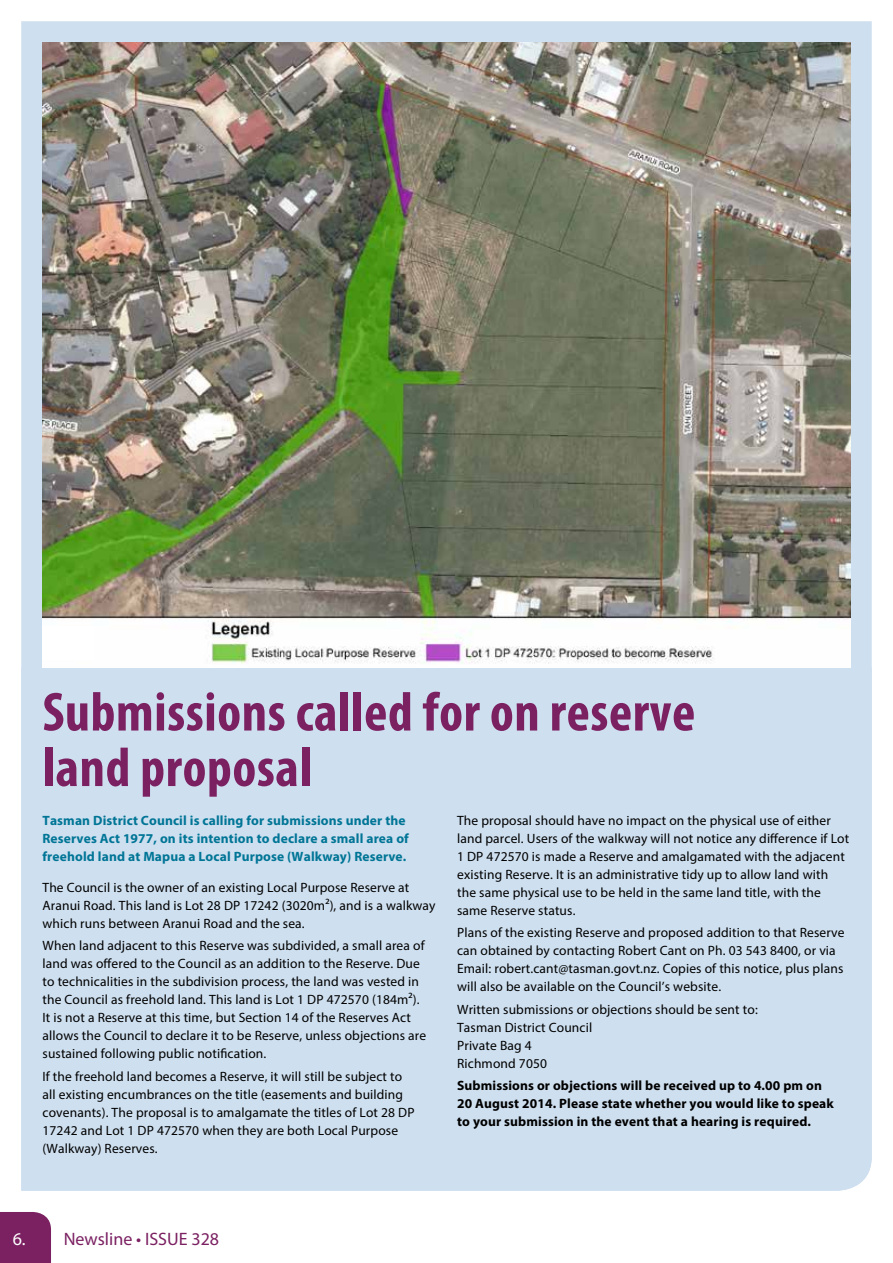
<style>
.page{position:relative;width:893px;height:1263px;background:#fff}
.page>*{position:absolute;margin:0;border:0;box-sizing:border-box;transform-origin:0 0}
.t1{font:700 condensed 55.5px/55.5px "Myriad Pro";letter-spacing:.01em;color:#7b2162}
.t2{font:18px "Myriad Pro";color:#7b2162}
.t3{font:13.5px/18px "Myriad Pro";letter-spacing:.01em;color:#000}
.t4{font:700 13.5px/18px "Myriad Pro";letter-spacing:.01em;color:#007596}
.t5{font:700 13.5px/18px "Myriad Pro";letter-spacing:.01em;color:#000}
.s1{color:#fff}
</style>
<div class="page">
<div style="left:0;top:1212px;width:51px;height:51px;background:#7b2162"></div>
<svg style="left:21px;top:21px;width:851px;height:647px;background:#c6d3de"></svg>
<div style="left:21px;top:668px;width:851px;height:523px;background:#cedfef"></div>
<img style="left:43px;top:43px;width:807px;height:625px">
<div style="left:43px;top:626px;width:51px;height:33px;background:#fff"></div>
<h1 class="t1" style="left:43px;top:683px;width:654px">Submissions called for on reserve land proposal</h1>
<p class="t4" style="left:43px;top:811px;width:368px">Tasman District Council is calling for submissions under the<br>Reserves Act 1977, on its intention to declare a small area of freehold land at Mapua a Local Purpose (Walkway) Reserve.</p>
<p class="t3" style="left:43px;top:878px;width:395px">The Council is the owner of an existing Local Purpose Reserve at<br>Aranui Road. This land is Lot 28 DP 17242 (3020m2), and is a walkway which runs between Aranui Road and the sea.</p>
<p class="t3" style="left:43px;top:936px;width:385px">When land adjacent to this Reserve was subdivided, a small area of land was offered to the Council as an addition to the Reserve. Due to technicalities in the subdivision process, the land was vested in the Council as freehold land. This land is Lot 1 DP 472570 (184m2).<br>It is not a Reserve at this time, but Section 14 of the Reserves Act allows the Council to declare it to be Reserve, unless objections are sustained following public notification.</p>
<p class="t3" style="left:43px;top:1067px;width:374px">If the freehold land becomes a Reserve, it will still be subject to all existing encumbrances on the title (easements and building covenants). The proposal is to amalgamate the titles of Lot 28 DP 17242 and Lot 1 DP 472570 when they are both Local Purpose (Walkway) Reserves.</p>
<p class="t3" style="left:457px;top:811px;width:394px">The proposal should have no impact on the physical use of either land parcel. Users of the walkway will not notice any difference if Lot 1 DP 472570 is made a Reserve and amalgamated with the adjacent existing Reserve. It is an administrative tidy up to allow land with the same physical use to be held in the same land title, with the same Reserve status.</p>
<p class="t3" style="left:457px;top:924px;width:389px">Plans of the existing Reserve and proposed addition to that Reserve can obtained by contacting Robert Cant on Ph. 03 543 8400, or via Email: robert.cant@tasman.govt.nz. Copies of this notice, plus plans will also be available on the Council’s website.</p>
<p class="t3" style="left:457px;top:1000px;width:302px">Written submissions or objections should be sent to:<br>Tasman District Council<br>Private Bag 4<br>Richmond 7050</p>
<p class="t5" style="left:457px;top:1076px;width:378px">Submissions or objections will be received up to 4.00 pm on<br>20 August 2014. Please state whether you would like to speak to your submission in the event that a hearing is required.</p>
<h2 class="t2" style="left:13px;top:1227px;width:208px"><span class="s1">6.</span> Newsline • ISSUE 328</h2>
</div>
